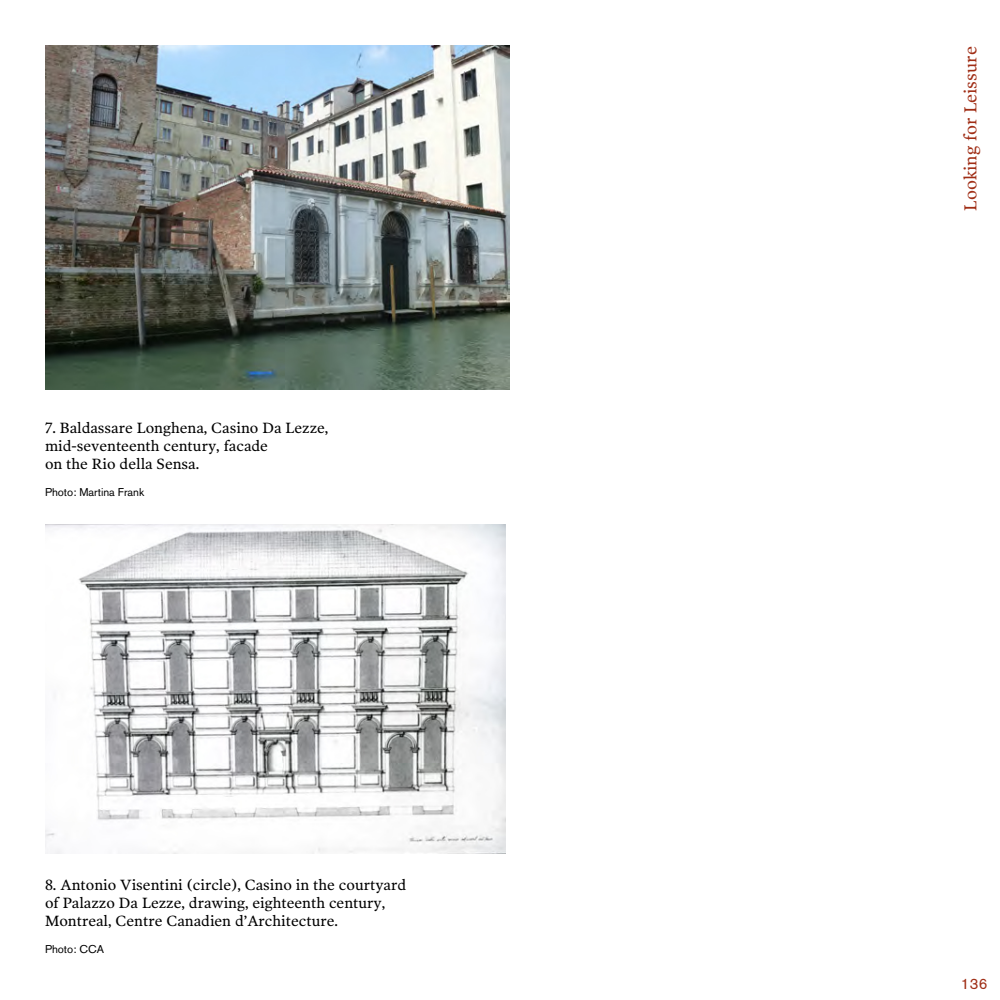
<style>
.page{position:relative;width:1000px;height:1000px;background:#fff}
.page>*{position:absolute;margin:0;border:0;box-sizing:border-box;transform-origin:0 0}
.t1{font:17.5px "Poynter CE Text Two L";color:#a02e16}
.t2{font:15px/18px "Poynter CE Text Two L";color:#000}
.t3{font:15px "Akzidenz Grotesk Pro";color:#a02e16}
.t4{font:11.25px "Akzidenz Grotesk Pro";color:#000}
</style>
<div class="page">
<img style="left:45px;top:45px;width:465px;height:344px">
<img style="left:45px;top:525px;width:460px;height:328px">
<p class="t2" style="left:45px;top:419px;width:285px">7. Baldassare Longhena, Casino Da Lezze, mid-seventeenth century, facade<br>on the Rio della Sensa.</p>
<p class="t4" style="left:45px;top:485px;width:101px">Photo: Martina Frank</p>
<p class="t2" style="left:45px;top:875px;width:363px">8. Antonio Visentini (circle), Casino in the courtyard of Palazzo Da Lezze, drawing, eighteenth century,<br>Montreal, Centre Canadien d’Architecture.</p>
<p class="t4" style="left:45px;top:941px;width:60px">Photo: CCA</p>
<p class="t1" style="left:959px;top:211px;width:166px;rotate:-90deg">Looking for Leissure</p>
<p class="t3" style="left:961px;top:974px;width:28px">136</p>
</div>
